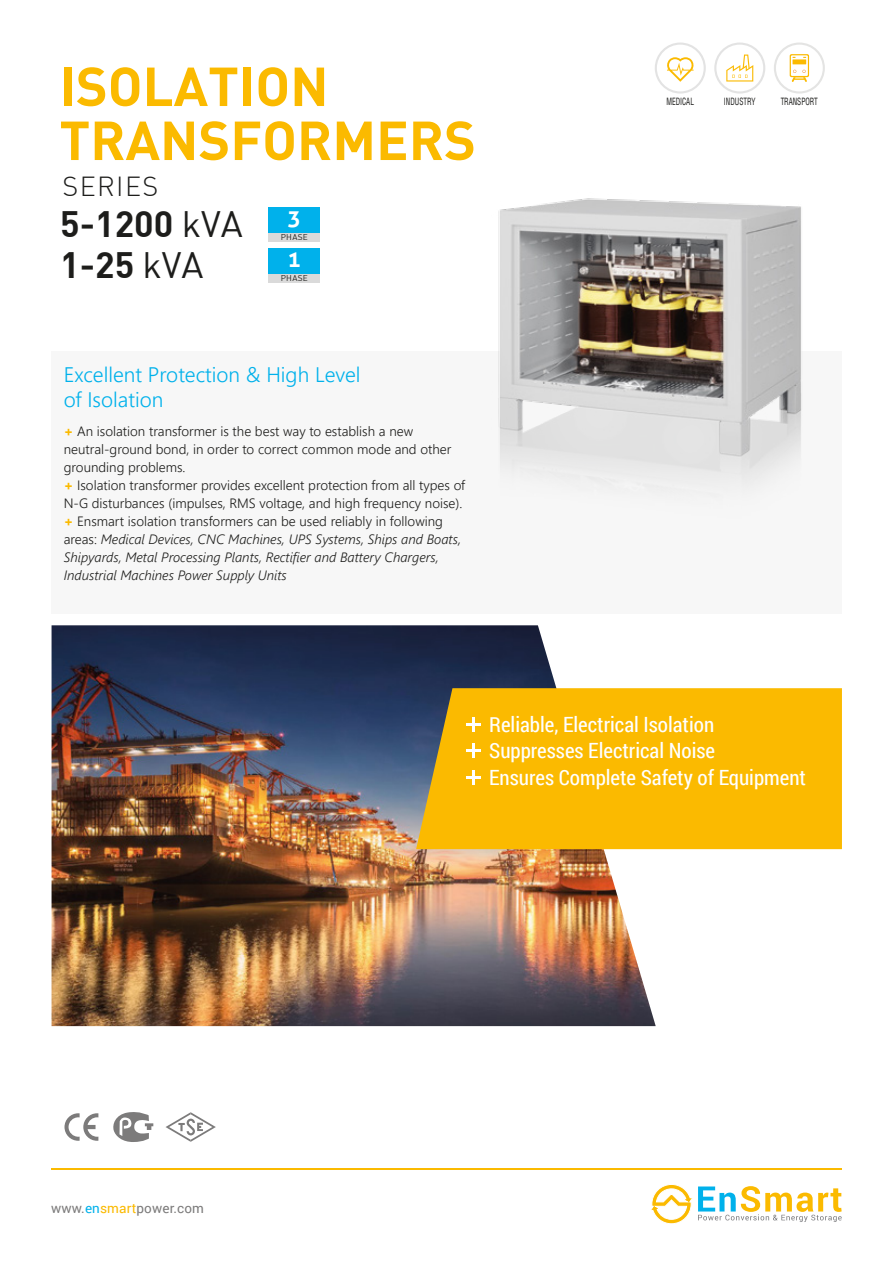
<style>
.page{position:relative;width:893px;height:1263px;background:#fff}
.page>*{position:absolute;margin:0;border:0;box-sizing:border-box;transform-origin:0 0}
.t1{font:700 54px/54px "DIN Bek";color:#fbba00}
.t2{font:700 36px "DIN Bek";color:#1d1d1b}
.t3{font:300 27px "DIN Bek";letter-spacing:.05em;color:#1d1d1b}
.t4{font:700 22.5px "Aller";color:#fff}
.t5{font:21px/26.5px "Roboto Condensed";color:#fff}
.t6{font:300 21px/25.2px "Segoe UI";color:#00b1eb}
.t7{font:300 13.5px/18px "Segoe UI";color:#1d1d1b}
.t8{font:13.5px "Roboto";letter-spacing:.01em;color:#7c7b7b}
.t9{font:9.75px "Helvetica LT Std Cond";color:#1d1d1b;scale:.75 1}
.t10{font:8.25px "DIN Bek";letter-spacing:.035em;color:#1d1d1b}
.s1{font-weight:400}
.s2{font-family:"Segoe UI Black";font-weight:400;color:#fbba00}
.s3{font-style:italic}
.s4{color:#00b1eb}
.s5{color:#fbba00}
</style>
<div class="page">
<hr style="left:51px;top:1169px;width:791px;height:1px;background:#fbba00">
<svg style="left:651px;top:1184px;width:191px;height:40px"></svg>
<div style="left:269px;top:233px;width:51px;height:9px;background:#dadada"></div>
<div style="left:269px;top:207px;width:51px;height:26px;background:#00b1eb"></div>
<div style="left:269px;top:273px;width:51px;height:10px;background:#dadada"></div>
<div style="left:269px;top:248px;width:51px;height:25px;background:#00b1eb"></div>
<img style="left:52px;top:625px;width:604px;height:401px">
<div style="left:655px;top:43px;width:51px;height:51px;background:#e3e3e3;border-radius:50%"></div>
<div style="left:657px;top:45px;width:47px;height:46px;background:#fff;border-radius:50%"></div>
<svg style="left:667px;top:57px;width:27px;height:25px"></svg>
<svg style="left:714px;top:43px;width:51px;height:51px"></svg>
<div style="left:716px;top:45px;width:47px;height:46px;background:#fff;border-radius:50%"></div>
<svg style="left:726px;top:55px;width:27px;height:27px"></svg>
<div style="left:416px;top:688px;width:426px;height:161px;background:#fbba00"></div>
<hr style="left:472px;top:717px;width:3px;height:15px;background:#fff">
<hr style="left:466px;top:723px;width:15px;height:3px;background:#fff">
<hr style="left:472px;top:743px;width:3px;height:15px;background:#fff">
<hr style="left:466px;top:749px;width:15px;height:3px;background:#fff">
<hr style="left:472px;top:770px;width:3px;height:15px;background:#fff">
<hr style="left:466px;top:776px;width:15px;height:3px;background:#fff">
<svg style="left:113px;top:1112px;width:40px;height:30px"></svg>
<svg style="left:65px;top:1113px;width:33px;height:28px"></svg>
<svg style="left:166px;top:1112px;width:50px;height:30px"></svg>
<div style="left:51px;top:351px;width:791px;height:263px;background:#f7f7f7"></div>
<div style="left:774px;top:43px;width:51px;height:51px;background:#e4e4e3;border-radius:50%"></div>
<div style="left:776px;top:45px;width:47px;height:46px;background:#fff;border-radius:50%"></div>
<svg style="left:790px;top:54px;width:19px;height:28px"></svg>
<img style="left:498px;top:198px;width:304px;height:289px">
<h1 class="t1" style="left:59px;top:59px;width:418px">ISOLATION<br>TRANSFORMERS</h1>
<h3 class="t3" style="left:62px;top:171px;width:97px">SERIES</h3>
<p class="t10" style="left:281px;top:232px;width:29px">PHASE</p>
<h2 class="t2" style="left:60px;top:203px;width:184px">5-1200 <span class="s1">kVA</span></h2>
<h3 class="t4" style="left:288px;top:204px;width:15px">3</h3>
<h2 class="t2" style="left:60px;top:244px;width:145px">1-25 <span class="s1">kVA</span></h2>
<h3 class="t4" style="left:288px;top:245px;width:15px">1</h3>
<p class="t10" style="left:281px;top:273px;width:29px">PHASE</p>
<h3 class="t6" style="left:64px;top:361px;width:298px">Excellent Protection &amp; High Level of Isolation</h3>
<p class="t7" style="left:64px;top:421px;width:403px"><span class="s2">+</span> An isolation transformer is the best way to establish a new neutral-ground bond, in order to correct common mode and other grounding problems.<br><span class="s2">+</span> Isolation transformer provides excellent protection from all types of N-G disturbances (impulses, RMS voltage, and high frequency noise). <span class="s2">+</span> Ensmart isolation transformers can be used reliably in following areas: <span class="s3">Medical Devices, CNC Machines, UPS Systems, Ships and Boats, Shipyards, Metal Processing Plants, Rectifier and Battery Chargers, Industrial Machines Power Supply Units</span></p>
<p class="t9" style="left:666px;top:95px;width:38px">MEDICAL</p>
<p class="t9" style="left:724px;top:95px;width:44px">INDUSTRY</p>
<p class="t9" style="left:781px;top:95px;width:51px">TRANSPORT</p>
<h3 class="t5" style="left:489px;top:710px;width:318px">Reliable, Electrical Isolation<br>Suppresses Electrical Noise<br>Ensures Complete Safety of Equipment</h3>
<p class="t8" style="left:51px;top:1198px;width:154px">www.<span class="s4">en</span><span class="s5">smart</span>power.com</p>
</div>
